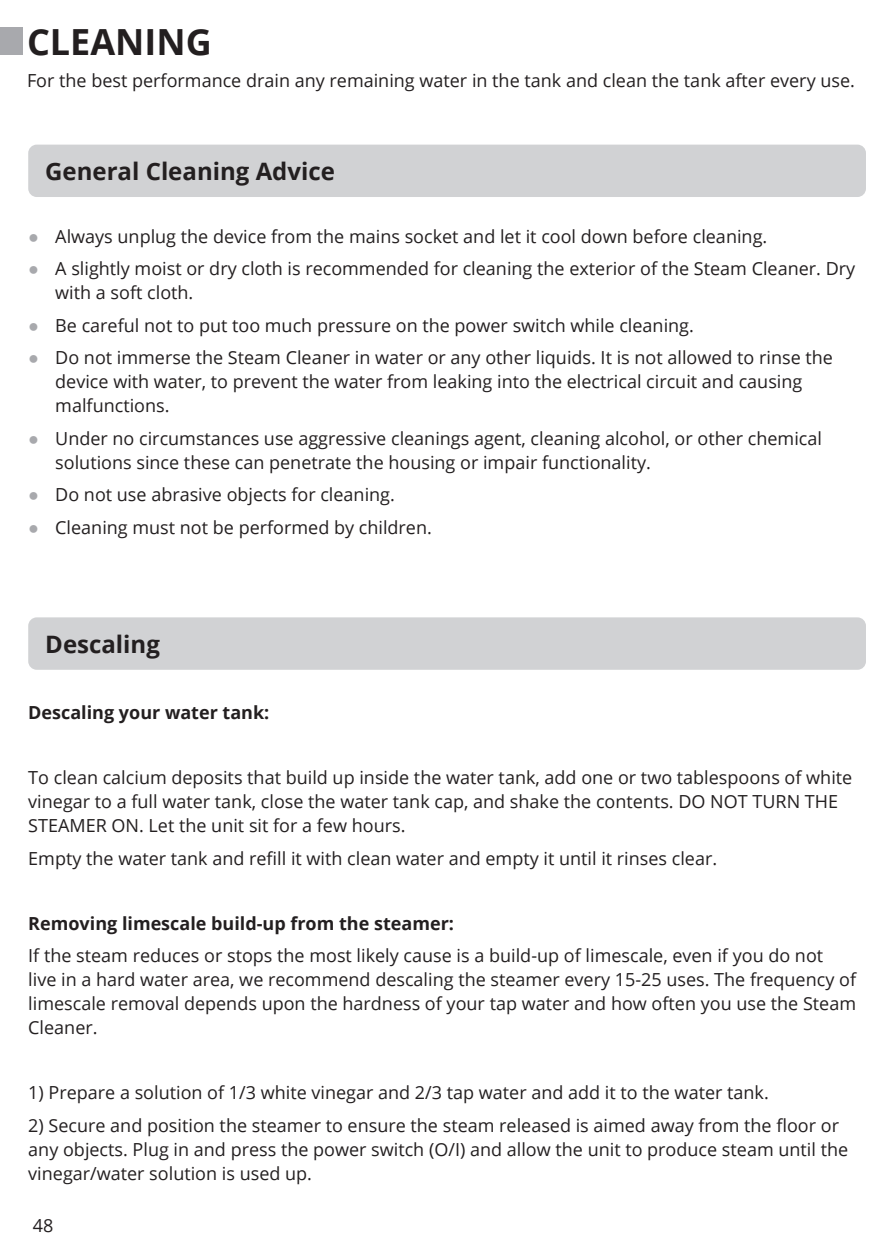
<style>
.page{position:relative;width:893px;height:1259px;background:#fff}
.page>*{position:absolute;margin:0;border:0;box-sizing:border-box;transform-origin:0 0}
.Chapter{font:700 36px "Open Sans";color:#231f20}
.Gray_Background_copy{font:700 24px "Open Sans";color:#231f20}
.Bullet_list{font:18px/24px "Open Sans";color:#231f20}
.Normal_text{font:18px "Open Sans";color:#231f20}
.Bullet_list-2{font:700 18px "Open Sans";color:#231f20}
.s1{font-family:"Arial";color:#a8a9ad}
</style>
<div class="page">
<div style="left:28px;top:145px;width:838px;height:52px;background:#d1d2d4;border-radius:9px"></div>
<div style="left:28px;top:617px;width:838px;height:53px;background:#d1d2d4;border-radius:9px"></div>
<div style="left:0;top:27px;width:22px;height:28px;background:#a8a9ad"></div>
<p class="Chapter" style="left:27px;top:16px;width:186px">CLEANING</p>
<p class="Normal_text" style="left:27px;top:68px;width:829px">For the best performance drain any remaining water in the tank and clean the tank after every use.</p>
<p class="Gray_Background_copy" style="left:45px;top:154px;width:291px">General Cleaning Advice</p>
<p class="Bullet_list" style="left:28px;top:224px;width:740px"><span class="s1">●</span> Always unplug the device from the mains socket and let it cool down before cleaning.</p>
<p class="Bullet_list" style="left:55px;top:256px;width:801px;text-indent:-27px"><span class="s1">●</span> A slightly moist or dry cloth is recommended for cleaning the exterior of the Steam Cleaner. Dry with a soft cloth.</p>
<p class="Bullet_list" style="left:28px;top:313px;width:667px"><span class="s1">●</span> Be careful not to put too much pressure on the power switch while cleaning.</p>
<p class="Bullet_list" style="left:55px;top:345px;width:779px;text-indent:-27px"><span class="s1">●</span> Do not immerse the Steam Cleaner in water or any other liquids. It is not allowed to rinse the device with water, to prevent the water from leaking into the electrical circuit and causing malfunctions.</p>
<p class="Bullet_list" style="left:55px;top:426px;width:768px;text-indent:-27px"><span class="s1">●</span> Under no circumstances use aggressive cleanings agent, cleaning alcohol, or other chemical solutions since these can penetrate the housing or impair functionality.</p>
<p class="Bullet_list" style="left:28px;top:482px;width:368px"><span class="s1">●</span> Do not use abrasive objects for cleaning.</p>
<p class="Bullet_list" style="left:28px;top:515px;width:405px"><span class="s1">●</span> Cleaning must not be performed by children.</p>
<p class="Gray_Background_copy" style="left:45px;top:627px;width:116px">Descaling</p>
<p class="Bullet_list-2" style="left:28px;top:700px;width:243px">Descaling your water tank:</p>
<p class="Bullet_list" style="left:28px;top:765px;width:826px">To clean calcium deposits that build up inside the water tank, add one or two tablespoons of white vinegar to a full water tank, close the water tank cap, and shake the contents. DO NOT TURN THE<br>STEAMER ON. Let the unit sit for a few hours.</p>
<p class="Bullet_list" style="left:28px;top:845px;width:690px">Empty the water tank and refill it with clean water and empty it until it rinses clear.</p>
<p class="Bullet_list-2" style="left:28px;top:910px;width:427px">Removing limescale build-up from the steamer:</p>
<p class="Bullet_list" style="left:28px;top:943px;width:829px">If the steam reduces or stops the most likely cause is a build-up of limescale, even if you do not<br>live in a hard water area, we recommend descaling the steamer every 15-25 uses. The frequency of limescale removal depends upon the hardness of your tap water and how often you use the Steam Cleaner.</p>
<p class="Bullet_list" style="left:28px;top:1080px;width:742px">1) Prepare a solution of 1/3 white vinegar and 2/3 tap water and add it to the water tank.</p>
<p class="Bullet_list" style="left:28px;top:1112px;width:821px">2) Secure and position the steamer to ensure the steam released is aimed away from the floor or any objects. Plug in and press the power switch (O/I) and allow the unit to produce steam until the vinegar/water solution is used up.</p>
<p class="Bullet_list" style="left:33px;top:1212px;width:22px">48</p>
</div>
